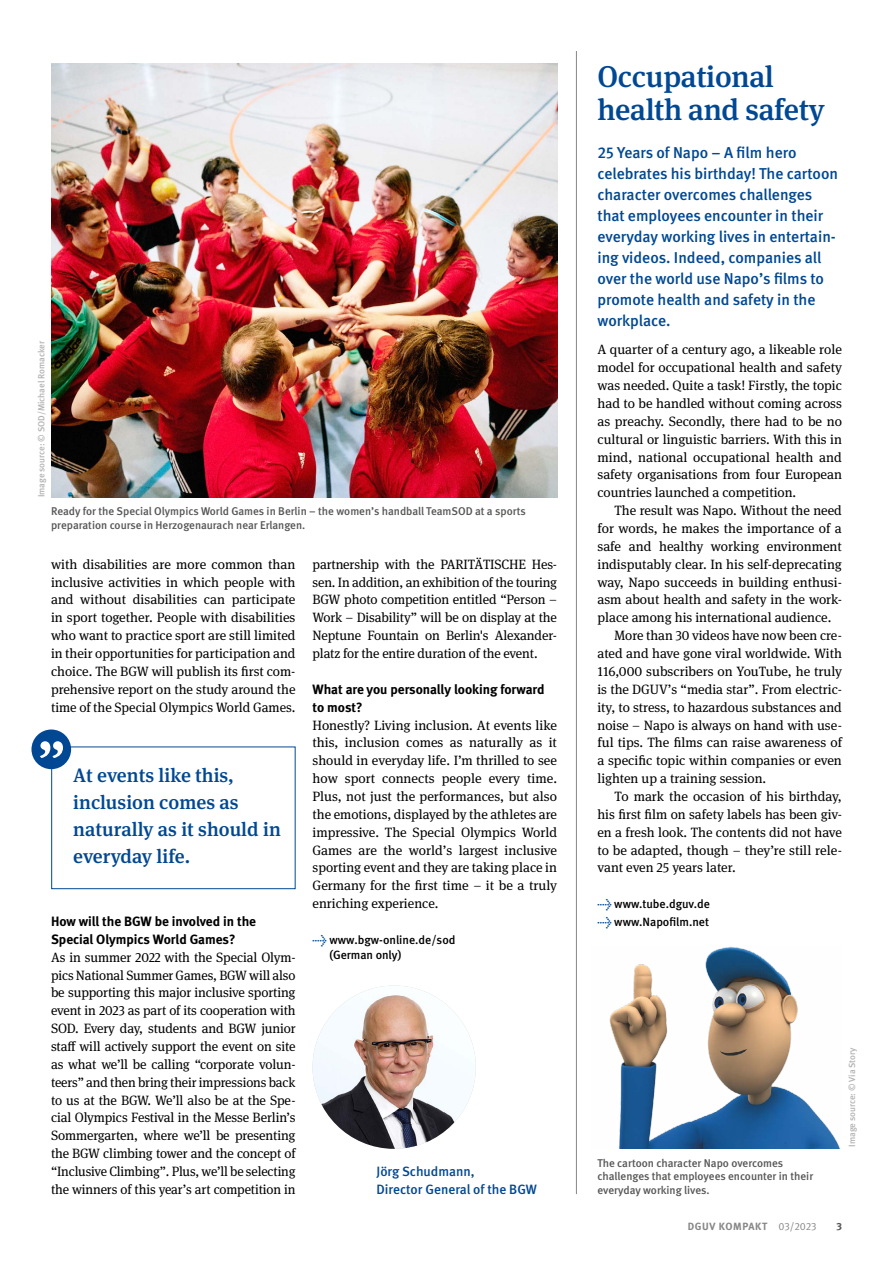
<style>
.page{position:relative;width:893px;height:1263px;background:#fff}
.page>*{position:absolute;margin:0;border:0;box-sizing:border-box;transform-origin:0 0}
.t1{font:500 58.05px "DGUV Meta Serif";color:#fff}
.Headlines_H1_U4{font:500 30px/33px "DGUV Meta Serif";letter-spacing:-.01em;color:#004893}
.t2{font:500 19.5px/27px "DGUV Meta Serif";color:#004893}
.Copytexte_Intro{font:500 15.75px/21px "DGUV Meta";color:#004893}
.Copytexte_FT{font:13.5px/17.9px "DGUV Meta Serif";color:#000;text-align:justify}
.Copytexte_FT_Einzug{font:13.5px/17.9px "DGUV Meta Serif";color:#000;text-align:justify}
.Interview_I_Frage{font:700 13.5px/17.9px "DGUV Meta";color:#000}
.t3{font:500 13.5px/17.9px "DGUV Meta";color:#004893}
.Copytexte_P_Link{font:500 12px/15px "DGUV Meta";color:#000}
.t4{font:500 11.25px/13.5px "DGUV Meta";color:#565655}
.t5{font:700 10.5px "DGUV Meta";letter-spacing:.06em;color:#868786}
.t6{font:700 10.5px "DGUV Meta";color:#565655}
.t7{font:500 9px "DGUV Meta";color:#b1b2b3}
.s1{color:#004893}
.s2{font-weight:400}
</style>
<div class="page">
<hr style="left:576px;top:51px;width:1px;height:1143px;background:#868786">
<img style="left:51px;top:64px;width:506px;height:433px">
<img style="left:609px;top:946px;width:232px;height:203px">
<img style="left:313px;top:985px;width:163px;height:164px;border-radius:82px">
<div style="left:51px;top:746px;width:245px;height:143px;border:1px solid #004893"></div>
<div style="left:31px;top:729px;width:40px;height:40px;background:#004893;border-radius:50%"></div>
<p class="t7" style="left:36px;top:497px;width:158px;rotate:-90deg">Image source: © SOD/Michael Romacker</p>
<p class="t4" style="left:51px;top:505px;width:476px">Ready for the Special Olympics World Games in Berlin – the women’s handball TeamSOD at a sports preparation course in Herzogenaurach near Erlangen.</p>
<p class="Copytexte_FT" style="left:51px;top:555px;width:246px">with disabilities are more common than inclusive activities in which people with and without disabilities can participate in sport together. People with disabilities who want to practice sport are still limited in their opportunities for participation and choice. The BGW will publish its first com&shy;prehensive report on the study around the time of the Special Olympics World Games.</p>
<h1 class="t1" style="left:38px;top:695px;width:30px">„</h1>
<h3 class="t2" style="left:73px;top:762px;width:209px">At events like this, inclusion comes as naturally as it should in everyday life.</h3>
<p class="Interview_I_Frage" style="left:51px;top:913px;width:207px">How will the BGW be involved in the<br>Special Olympics World Games?</p>
<p class="Copytexte_FT" style="left:51px;top:948px;width:246px">As in summer 2022 with the Special Olym&shy;pics National Summer Games, BGW will also be supporting this major inclusive sporting event in 2023 as part of its cooperation with SOD. Every day, students and BGW junior staff will actively support the event on site as what we’ll be calling “corporate volun&shy;teers” and then bring their impressions back to us at the BGW. We’ll also be at the Spe&shy;cial Olympics Festival in the Messe Berlin’s Sommergarten, where we’ll be presenting the BGW climbing tower and the concept of “Inclusive Climbing”. Plus, we’ll be selecting the winners of this year’s art competition in</p>
<p class="Copytexte_FT" style="left:313px;top:555px;width:246px">partnership with the PARITÄTISCHE Hes&shy;sen. In addition, an exhibition of the touring BGW photo competition entitled “Person – Work – Disability” will be on display at the Neptune Fountain on Berlin's Alexander&shy;platz for the entire duration of the event.</p>
<p class="Interview_I_Frage" style="left:313px;top:680px;width:233px">What are you personally looking forward to most?</p>
<p class="Copytexte_FT" style="left:313px;top:716px;width:246px">Honestly? Living inclusion. At events like this, inclusion comes as naturally as it should in everyday life. I’m thrilled to see how sport connects people every time.<br>Plus, not just the performances, but also the emotions, displayed by the athletes are impressive. The Special Olympics World Games are the world’s largest inclusive sporting event and they are taking place in Germany for the first time – it be a truly enriching experience.</p>
<p class="Copytexte_P_Link" style="left:329px;top:932px;width:128px;text-indent:-17px"><span class="s1">→</span> www.bgw-online.de/sod (German only)</p>
<p class="t3" style="left:377px;top:1163px;width:162px">Jörg Schudmann,<br>Director General of the BGW</p>
<h1 class="Headlines_H1_U4" style="left:597px;top:60px;width:229px">Occupational health and safety</h1>
<p class="Copytexte_Intro" style="left:597px;top:143px;width:242px">25 Years of Napo – A film hero celebrates his birthday! The cartoon character overcomes challenges that employees encounter in their everyday working lives in entertain&shy;ing videos. Indeed, companies all over the world use Napo’s films to promote health and safety in the workplace.</p>
<p class="Copytexte_FT" style="left:597px;top:341px;width:246px">A quarter of a century ago, a likeable role model for occupational health and safety was needed. Quite a task! Firstly, the topic had to be handled without coming across as preachy. Secondly, there had to be no cultural or linguistic barriers. With this in mind, national occupational health and safety organisations from four European countries launched a competition.</p>
<p class="Copytexte_FT_Einzug" style="left:597px;top:502px;width:246px;text-indent:17px">The result was Napo. Without the need for words, he makes the importance of a safe and healthy working environment indisputably clear. In his self-deprecating way, Napo succeeds in building enthusi&shy;asm about health and safety in the work&shy;place among his international audience.</p>
<p class="Copytexte_FT_Einzug" style="left:597px;top:627px;width:246px;text-indent:17px">More than 30 videos have now been cre&shy;ated and have gone viral worldwide. With 116,000 subscribers on YouTube, he truly is the DGUV’s “media star”. From electric&shy;ity, to stress, to hazardous substances and noise – Napo is always on hand with use&shy;ful tips. The films can raise awareness of a specific topic within companies or even lighten up a training session.</p>
<p class="Copytexte_FT_Einzug" style="left:597px;top:788px;width:246px;text-indent:17px">To mark the occasion of his birthday, his first film on safety labels has been giv&shy;en a fresh look. The contents did not have to be adapted, though – they’re still rele&shy;vant even 25 years later.</p>
<p class="Copytexte_P_Link" style="left:597px;top:897px;width:114px"><span class="s1">→</span> www.tube.dguv.de</p>
<p class="Copytexte_P_Link" style="left:597px;top:915px;width:113px"><span class="s1">→</span> www.Napofilm.net</p>
<p class="t4" style="left:597px;top:1156px;width:217px">The cartoon character Napo overcomes challenges that employees encounter in their everyday working lives.</p>
<p class="t7" style="left:847px;top:1147px;width:101px;rotate:-90deg">Image source: © Via Story</p>
<p class="t5" style="left:688px;top:1220px;width:130px">DGUV KOMPAKT <span class="s2">03/2023</span></p>
<p class="t6" style="left:836px;top:1220px;width:7px">3</p>
</div>
